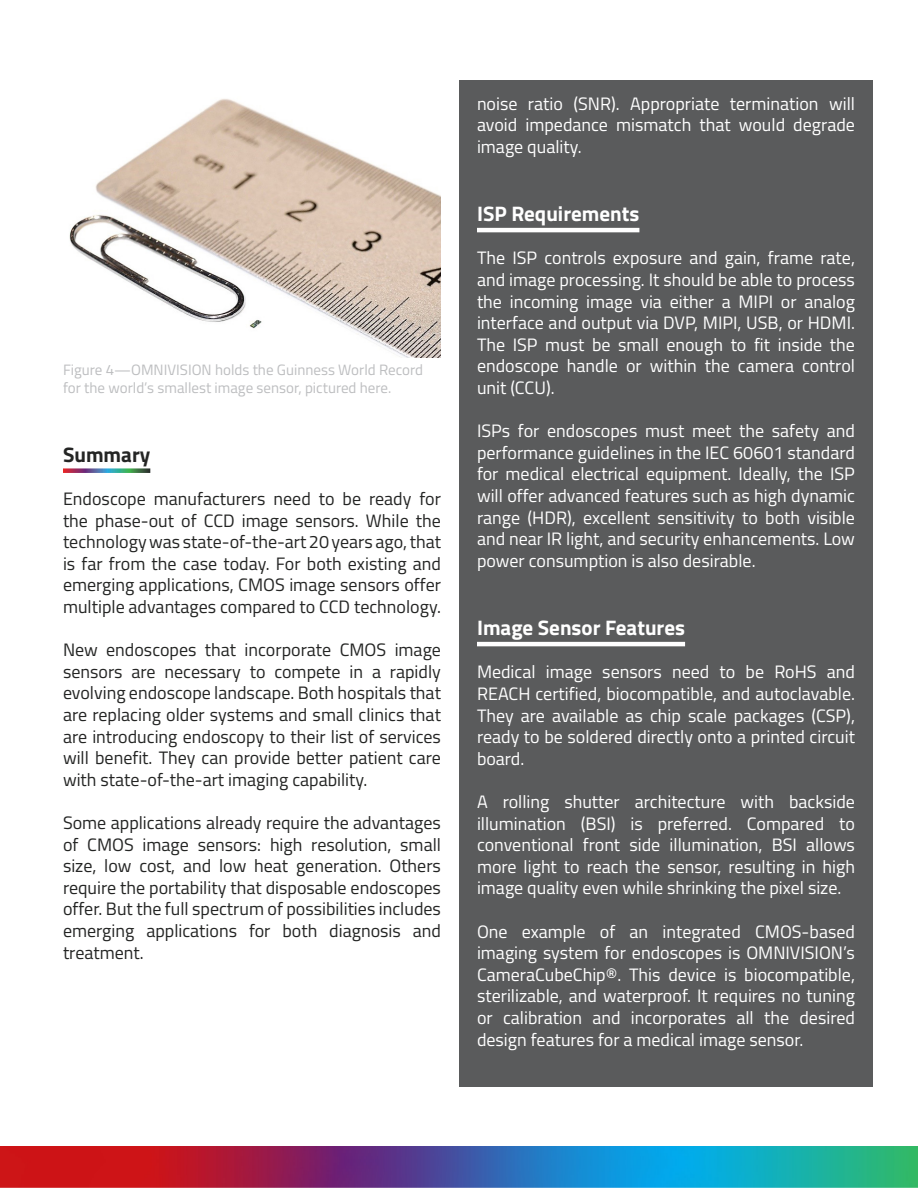
<style>
.page{position:relative;width:918px;height:1188px;background:#fff}
.page>*{position:absolute;margin:0;border:0;box-sizing:border-box;transform-origin:0 0}
.SUB-HEADER-SIDEBAR{font:700 21px "Titillium";color:#fff}
.SUB-HEADER_UNDERLINE{font:700 21px "Titillium";color:#242524}
.BODY-SIDEBAR{font:18px/21.6px "Titillium";color:#fff;text-align:justify}
.BODY{font:18px/21.6px "Titillium";color:#242524;text-align:justify}
.t1{font:15px/18px "Titillium";color:#bdbec0}
</style>
<div class="page">
<div style="left:459px;top:80px;width:413px;height:1006px;background:#5a5b5c"></div>
<img style="left:0;top:1147px;width:918px;height:41px">
<hr style="left:477px;top:228px;width:162px;height:4px;background:#fff">
<hr style="left:477px;top:642px;width:208px;height:4px;background:#fff">
<svg style="left:63px;top:468px;width:87px;height:5px"></svg>
<img style="left:69px;top:99px;width:372px;height:258px">
<p class="t1" style="left:63px;top:360px;width:362px">Figure 4—OMNIVISION holds the Guinness World Record for the world’s smallest image sensor, pictured here.</p>
<p class="SUB-HEADER_UNDERLINE" style="left:63px;top:438px;width:89px">Summary</p>
<p class="BODY" style="left:63px;top:487px;width:380px">Endoscope manufacturers need to be ready for the phase-out of CCD image sensors. While the technology was state-of-the-art 20 years ago, that is far from the case today. For both existing and emerging applications, CMOS image sensors offer multiple advantages compared to CCD technology.</p>
<p class="BODY" style="left:63px;top:638px;width:380px">New endoscopes that incorporate CMOS image sensors are necessary to compete in a rapidly evolving endoscope landscape. Both hospitals that are replacing older systems and small clinics that are introducing endoscopy to their list of services will benefit. They can provide better patient care with state-of-the-art imaging capability.</p>
<p class="BODY" style="left:63px;top:811px;width:380px">Some applications already require the advantages of CMOS image sensors: high resolution, small size, low cost, and low heat generation. Others require the portability that disposable endoscopes offer. But the full spectrum of possibilities includes emerging applications for both diagnosis and treatment.</p>
<p class="BODY-SIDEBAR" style="left:477px;top:92px;width:379px">noise ratio (SNR). Appropriate termination will avoid impedance mismatch that would degrade image quality.</p>
<p class="SUB-HEADER-SIDEBAR" style="left:477px;top:198px;width:164px">ISP Requirements</p>
<p class="BODY-SIDEBAR" style="left:477px;top:246px;width:380px">The ISP controls exposure and gain, frame rate, and image processing. It should be able to process the incoming image via either a MIPI or analog interface and output via DVP, MIPI, USB, or HDMI.<br>The ISP must be small enough to fit inside the endoscope handle or within the camera control unit (CCU).</p>
<p class="BODY-SIDEBAR" style="left:477px;top:419px;width:380px">ISPs for endoscopes must meet the safety and performance guidelines in the IEC 60601 standard for medical electrical equipment. Ideally, the ISP will offer advanced features such as high dynamic range (HDR), excellent sensitivity to both visible and near IR light, and security enhancements. Low power consumption is also desirable.</p>
<p class="SUB-HEADER-SIDEBAR" style="left:477px;top:612px;width:210px">Image Sensor Features</p>
<p class="BODY-SIDEBAR" style="left:477px;top:660px;width:380px">Medical image sensors need to be RoHS and REACH certified, biocompatible, and autoclavable.<br>They are available as chip scale packages (CSP), ready to be soldered directly onto a printed circuit board.</p>
<p class="BODY-SIDEBAR" style="left:477px;top:790px;width:380px">A rolling shutter architecture with backside illumination (BSI) is preferred. Compared to conventional front side illumination, BSI allows more light to reach the sensor, resulting in high image quality even while shrinking the pixel size.</p>
<p class="BODY-SIDEBAR" style="left:477px;top:920px;width:380px">One example of an integrated CMOS-based imaging system for endoscopes is OMNIVISION’s CameraCubeChip®. This device is biocompatible, sterilizable, and waterproof. It requires no tuning or calibration and incorporates all the desired design features for a medical image sensor.</p>
</div>
